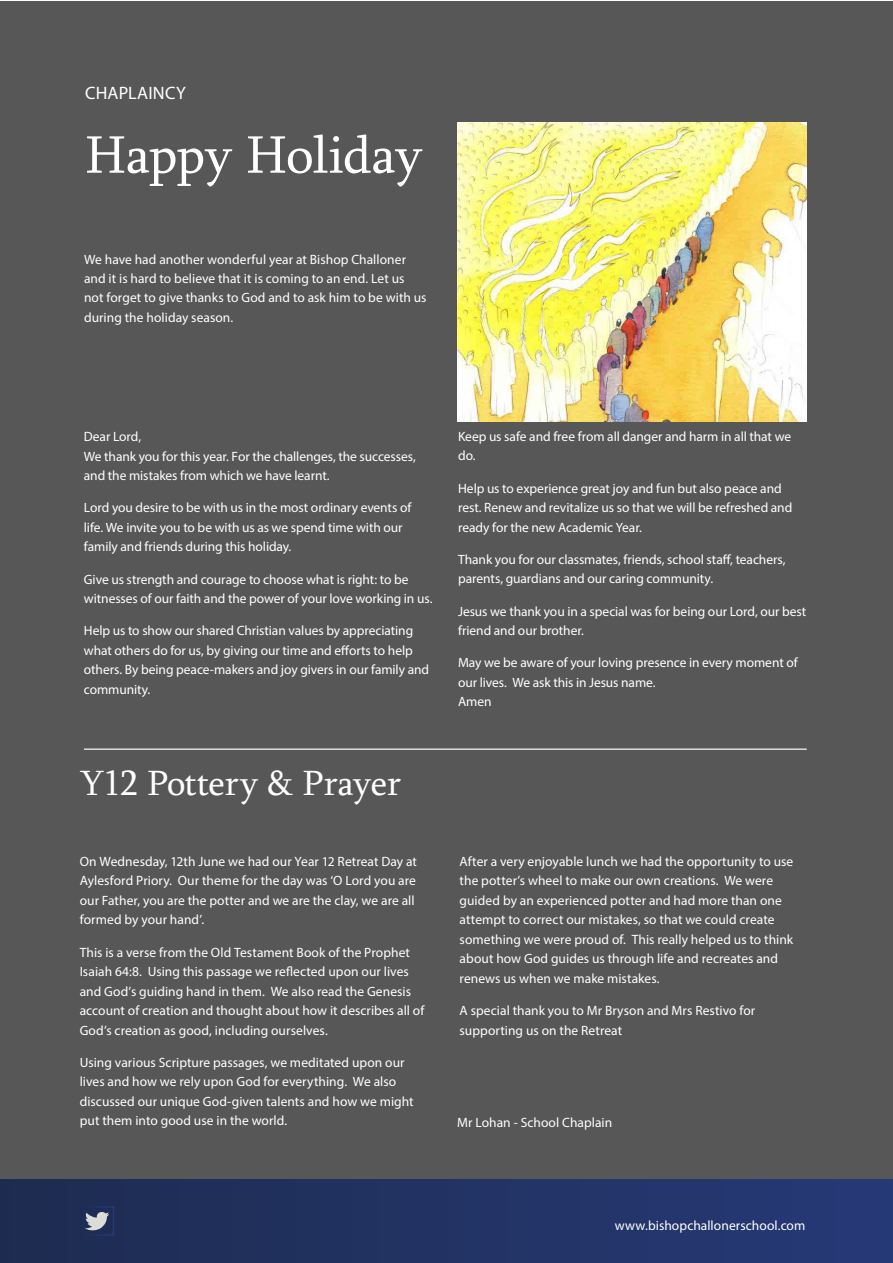
<style>
.page{position:relative;width:893px;height:1263px;background:#fff}
.page>*{position:absolute;margin:0;border:0;box-sizing:border-box;transform-origin:0 0}
.t1{font:54px "Sylfaen";letter-spacing:-.01em;color:#fff}
.t2{font:36px "Sylfaen";letter-spacing:-.015em;color:#fff}
.t3{font:18px "Myriad Pro";letter-spacing:.005em;color:#fff}
.t4{font:13.5px/19.5px "Myriad Pro";color:#fff}
</style>
<div class="page">
<div style="left:0;top:1178px;width:893px;height:85px;background:linear-gradient(to right,#1d2c50,#273977)"></div>
<svg style="left:85px;top:1212px;width:24px;height:19px"></svg>
<div style="left:1px;top:1px;width:892px;height:1178px;background:#585757"></div>
<img style="left:457px;top:122px;width:350px;height:300px">
<hr style="left:84px;top:748px;width:723px;height:2px;background:#dcdcd8">
<h3 class="t3" style="left:85px;top:81px;width:102px">CHAPLAINCY</h3>
<h1 class="t1" style="left:85px;top:118px;width:339px">Happy Holiday</h1>
<p class="t4" style="left:84px;top:249px;width:344px">We have had another wonderful year at Bishop Challoner and it is hard to believe that it is coming to an end. Let us not forget to give thanks to God and to ask him to be with us during the holiday season.</p>
<p class="t4" style="left:84px;top:426px;width:333px">Dear Lord,<br>We thank you for this year. For the challenges, the successes, and the mistakes from which we have learnt.</p>
<p class="t4" style="left:84px;top:498px;width:329px">Lord you desire to be with us in the most ordinary events of life. We invite you to be with us as we spend time with our family and friends during this holiday.</p>
<p class="t4" style="left:84px;top:569px;width:350px">Give us strength and courage to choose what is right: to be witnesses of our faith and the power of your love working in us.</p>
<p class="t4" style="left:84px;top:621px;width:347px">Help us to show our shared Christian values by appreciating what others do for us, by giving our time and efforts to help others. By being peace-makers and joy givers in our family and community.</p>
<h2 class="t2" style="left:80px;top:759px;width:323px">Y12 Pottery &amp; Prayer</h2>
<p class="t4" style="left:80px;top:851px;width:339px">On Wednesday, 12th June we had our Year 12 Retreat Day at Aylesford Priory. Our theme for the day was ‘O Lord you are our Father, you are the potter and we are the clay, we are all formed by your hand’.</p>
<p class="t4" style="left:80px;top:942px;width:346px">This is a verse from the Old Testament Book of the Prophet Isaiah 64:8. Using this passage we reflected upon our lives and God’s guiding hand in them. We also read the Genesis account of creation and thought about how it describes all of God’s creation as good, including ourselves.</p>
<p class="t4" style="left:80px;top:1052px;width:335px">Using various Scripture passages, we meditated upon our lives and how we rely upon God for everything. We also discussed our unique God-given talents and how we might put them into good use in the world.</p>
<p class="t4" style="left:458px;top:426px;width:335px">Keep us safe and free from all danger and harm in all that we do.</p>
<p class="t4" style="left:458px;top:478px;width:336px">Help us to experience great joy and fun but also peace and rest. Renew and revitalize us so that we will be refreshed and ready for the new Academic Year.</p>
<p class="t4" style="left:458px;top:549px;width:329px">Thank you for our classmates, friends, school staff, teachers, parents, guardians and our caring community.</p>
<p class="t4" style="left:458px;top:601px;width:350px">Jesus we thank you in a special was for being our Lord, our best friend and our brother.</p>
<p class="t4" style="left:458px;top:653px;width:341px">May we be aware of your loving presence in every moment of our lives. We ask this in Jesus name.<br>Amen</p>
<p class="t4" style="left:460px;top:851px;width:335px">After a very enjoyable lunch we had the opportunity to use the potter’s wheel to make our own creations. We were guided by an experienced potter and had more than one attempt to correct our mistakes, so that we could create something we were proud of. This really helped us to think about how God guides us through life and recreates and renews us when we make mistakes.</p>
<p class="t4" style="left:460px;top:1001px;width:297px">A special thank you to Mr Bryson and Mrs Restivo for supporting us on the Retreat</p>
<p class="t4" style="left:457px;top:1113px;width:157px">Mr Lohan - School Chaplain</p>
<p class="t4" style="left:615px;top:1216px;width:192px">www.bishopchallonerschool.com</p>
</div>
